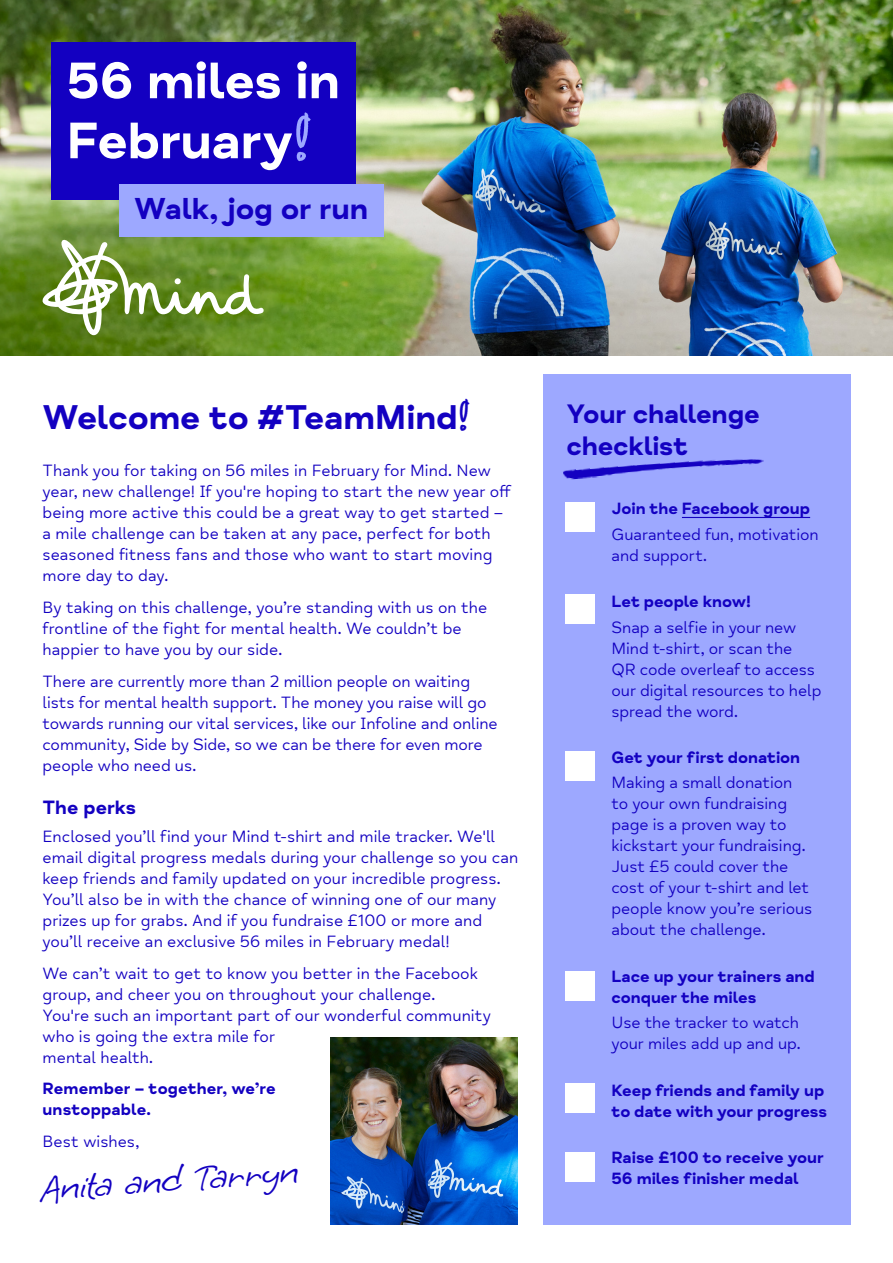
<style>
.page{position:relative;width:893px;height:1263px;background:#fff}
.page>*{position:absolute;margin:0;border:0;box-sizing:border-box;transform-origin:0 0}
.t1{font:52.5px/60px "Mind Meridian Display";letter-spacing:-.01em;color:#fff}
.t2{font:41.25px "Grape Nuts";color:#1300c1}
.t3{font:700 34.65px "Mind Meridian";letter-spacing:-.005em;color:#1300c1}
.t4{font:30.6px "Mind Meridian Display";letter-spacing:-.005em;color:#1300c1}
.t5{font:700 27px/31.5px "Mind Meridian";letter-spacing:-.01em;color:#1300c1}
.t6{font:700 19.5px "Mind Meridian";color:#1300c1}
.t7{font:16.5px/21px "Mind Meridian";color:#1300c1}
.t8{font:700 16.5px/21px "Mind Meridian";letter-spacing:-.005em;color:#1300c1}
.s1{color:#9da8ff}
.s2{font-family:"Mind Meridian Display";font-weight:400}
</style>
<div class="page">
<img style="left:0;top:0;width:893px;height:356px">
<svg style="left:39px;top:237px;width:225px;height:98px"></svg>
<div style="left:543px;top:374px;width:307px;height:851px;background:#9da8ff"></div>
<hr style="left:682px;top:517px;width:128px;height:1px;background:#1300c1">
<img style="left:331px;top:1037px;width:187px;height:188px">
<div style="left:566px;top:502px;width:29px;height:29px;background:#fff"></div>
<div style="left:566px;top:595px;width:29px;height:29px;background:#fff"></div>
<div style="left:566px;top:751px;width:29px;height:30px;background:#fff"></div>
<div style="left:566px;top:971px;width:29px;height:30px;background:#fff"></div>
<div style="left:566px;top:1083px;width:29px;height:30px;background:#fff"></div>
<div style="left:566px;top:1152px;width:29px;height:29px;background:#fff"></div>
<img style="left:563px;top:459px;width:201px;height:21px">
<div style="left:51px;top:43px;width:305px;height:157px;background:#1300c1"></div>
<div style="left:119px;top:185px;width:265px;height:52px;background:#9da8ff"></div>
<h1 class="t1" style="left:66px;top:54px;width:275px">56 miles in<br>February<span class="s1">!</span></h1>
<h3 class="t4" style="left:134px;top:190px;width:236px">Walk, jog or run</h3>
<h3 class="t3" style="left:43px;top:396px;width:429px">Welcome to #TeamMind<span class="s2">!</span></h3>
<p class="t7" style="left:43px;top:461px;width:471px">Thank you for taking on 56 miles in February for Mind. New year, new challenge! If you're hoping to start the new year off being more active this could be a great way to get started – a mile challenge can be taken at any pace, perfect for both seasoned fitness fans and those who want to start moving more day to day.</p>
<p class="t7" style="left:43px;top:597px;width:446px">By taking on this challenge, you’re standing with us on the frontline of the fight for mental health. We couldn’t be happier to have you by our side.</p>
<p class="t7" style="left:43px;top:671px;width:457px">There are currently more than 2 million people on waiting lists for mental health support. The money you raise will go towards running our vital services, like our Infoline and online community, Side by Side, so we can be there for even more people who need us.</p>
<p class="t6" style="left:43px;top:796px;width:95px">The perks</p>
<p class="t7" style="left:43px;top:826px;width:477px">Enclosed you’ll find your Mind t-shirt and mile tracker. We'll email digital progress medals during your challenge so you can keep friends and family updated on your incredible progress.<br>You’ll also be in with the chance of winning one of our many prizes up for grabs. And if you fundraise £100 or more and you’ll receive an exclusive 56 miles in February medal!</p>
<p class="t7" style="left:43px;top:963px;width:450px">We can’t wait to get to know you better in the Facebook group, and cheer you on throughout your challenge.<br>You're such an important part of our wonderful community who is going the extra mile for<br>mental health.</p>
<p class="t8" style="left:43px;top:1078px;width:235px">Remember – together, we’re unstoppable.</p>
<p class="t7" style="left:43px;top:1131px;width:98px">Best wishes,</p>
<h2 class="t2" style="left:38px;top:1163px;width:260px;rotate:-4deg">Anita and Tarryn</h2>
<h3 class="t5" style="left:567px;top:399px;width:195px">Your challenge checklist</h3>
<p class="t8" style="left:611px;top:499px;width:200px">Join the Facebook group</p>
<p class="t7" style="left:611px;top:524px;width:209px">Guaranteed fun, motivation and support.</p>
<p class="t8" style="left:611px;top:591px;width:141px">Let people know!</p>
<p class="t7" style="left:611px;top:617px;width:211px">Snap a selfie in your new<br>Mind t-shirt, or scan the<br>QR code overleaf to access our digital resources to help spread the word.</p>
<p class="t8" style="left:611px;top:747px;width:190px">Get your first donation</p>
<p class="t7" style="left:611px;top:773px;width:203px">Making a small donation to your own fundraising page is a proven way to kickstart your fundraising.<br>Just £5 could cover the cost of your t-shirt and let people know you’re serious about the challenge.</p>
<p class="t8" style="left:611px;top:966px;width:205px">Lace up your trainers and conquer the miles</p>
<p class="t7" style="left:611px;top:1012px;width:191px">Use the tracker to watch your miles add up and up.</p>
<p class="t8" style="left:611px;top:1080px;width:217px">Keep friends and family up to date with your progress</p>
<p class="t8" style="left:611px;top:1147px;width:214px">Raise £100 to receive your<br>56 miles finisher medal</p>
</div>
